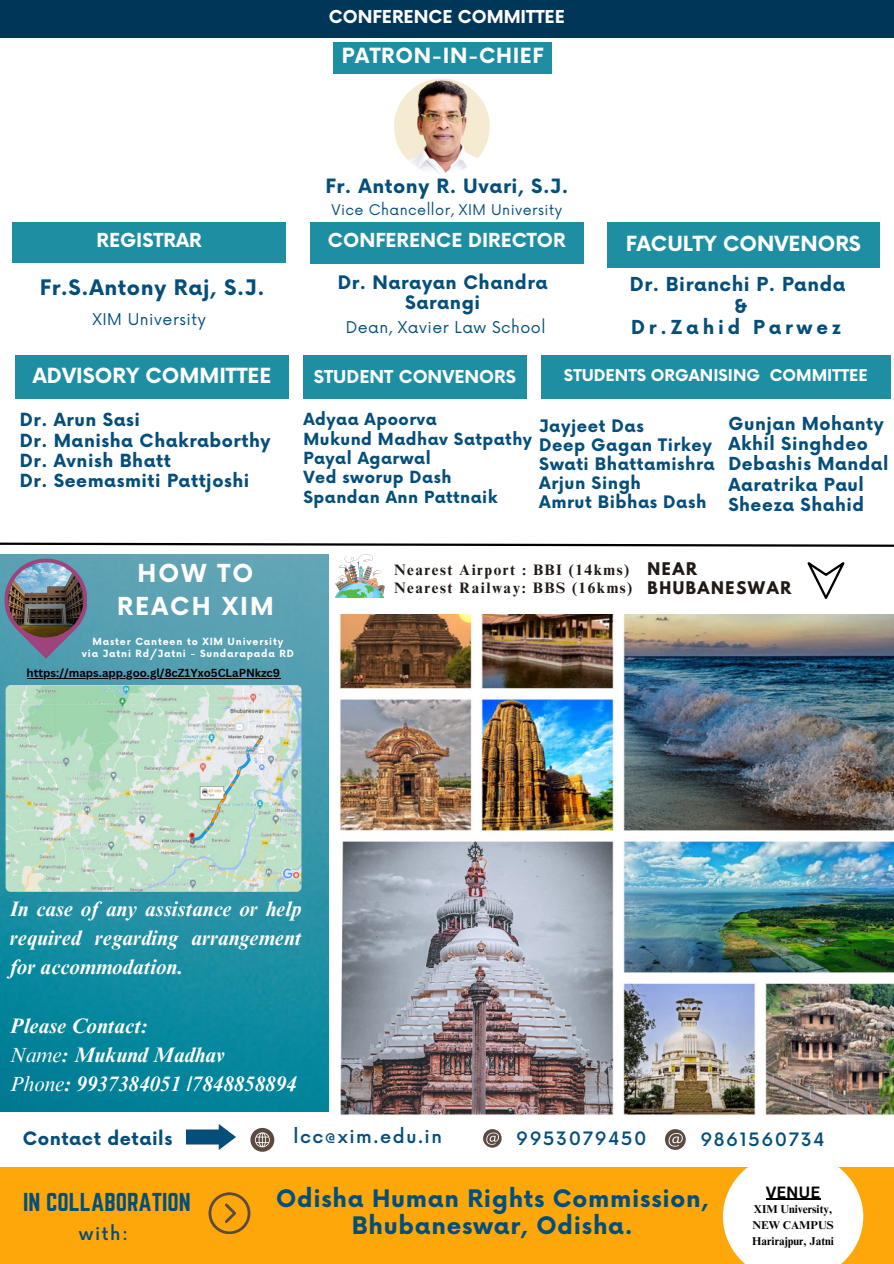
<style>
.page{position:relative;width:894px;height:1264px;background:#fff}
.page>*{position:absolute;margin:0;border:0;box-sizing:border-box;transform-origin:0 0}
.t1{font:700 24.15px/32.7px "Now";letter-spacing:.085em;color:#fff;text-align:center}
.t2{font:700 23.55px/27px "Now";letter-spacing:.03em;color:#034e7b;text-align:center}
.t3{font:22.65px "Norwester";color:#034e7b}
.t4{font:italic 700 20.85px/29.2px "Times NRMT Pro";color:#fff;text-align:justify}
.t5{font:700 20.85px "Now";letter-spacing:.03em;color:#034e7b}
.t6{font:700 20.4px "Now";color:#fefefe}
.t7{font:700 20.4px "Now";letter-spacing:.03em;color:#fff}
.t8{font:700 19.2px "Now";letter-spacing:.03em;color:#034e7b}
.t9{font:700 18.9px "Now";color:#fefefe}
.t10{font:700 18.75px "Now";letter-spacing:.03em;color:#034e7b}
.t11{font:700 18.75px "Now";letter-spacing:.2em;color:#034e7b}
.t12{font:700 18.15px/20.4px "Now";letter-spacing:.03em;color:#034e7b;text-align:center}
.t13{font:500 18px "Now";letter-spacing:.085em;color:#034e7b}
.t14{font:700 18px "Now";letter-spacing:.03em;color:#034e7b}
.t15{font:500 17.85px "Now";color:#034e7b}
.t16{font:700 17.7px "Now";letter-spacing:.03em;color:#034e7b}
.t17{font:700 17.55px "Now";letter-spacing:.03em;color:#034e7b}
.t18{font:700 17.4px "Now";color:#fefefe}
.t19{font:700 16.8px "Now";letter-spacing:.03em;color:#034e7b}
.t20{font:700 16.35px "Now";letter-spacing:.03em;color:#034e7b}
.t21{font:15.9px "Now";letter-spacing:.03em;color:#034e7b}
.t22{font:700 15.9px "Now";color:#fefefe}
.t23{font:700 15.9px "Canva Sans";color:#000}
.t24{font:700 15.45px "League Spartan";letter-spacing:.1em;color:#211915}
.t25{font:700 15.15px "Times NRMT Pro";letter-spacing:.1em;color:#211915}
.t26{font:14.4px "Now";letter-spacing:.03em;color:#034e7b}
.t27{font:700 11.4px "Canva Sans";color:#000}
.t28{font:700 11.4px "Times NRMT Pro";color:#000}
.t29{font:700 9.6px "Now";letter-spacing:.085em;color:#fff}
.s1{font-weight:400}
</style>
<div class="page">
<img style="left:0;top:554px;width:329px;height:557px">
<div style="left:0;top:1166px;width:893px;height:97px;background:#fda70b"></div>
<svg style="left:208px;top:1192px;width:42px;height:41px"></svg>
<img style="left:339px;top:614px;width:554px;height:502px">
<svg style="left:4px;top:558px;width:83px;height:100px;background:#6b7e9d"></svg>
<img style="left:8px;top:562px;width:75px;height:75px;border-radius:50%">
<img style="left:6px;top:685px;width:295px;height:206px;border-radius:5px">
<svg style="left:722px;top:1166px;width:141px;height:97px;background:#fdf4e4"></svg>
<hr style="left:765px;top:1198px;width:55px;height:1px;background:#000">
<svg style="left:250px;top:1127px;width:24px;height:24px"></svg>
<svg style="left:483px;top:1129px;width:18px;height:18px"></svg>
<img style="left:186px;top:1124px;width:49px;height:25px">
<svg style="left:665px;top:1129px;width:20px;height:20px"></svg>
<svg style="left:0;top:542px;width:893px;height:5px"></svg>
<div style="left:12px;top:222px;width:274px;height:41px;background:#1e8ea3"></div>
<div style="left:607px;top:222px;width:272px;height:45px;background:#1e8ea3"></div>
<div style="left:541px;top:355px;width:349px;height:44px;background:#1e8ea3"></div>
<div style="left:15px;top:355px;width:274px;height:44px;background:#1e8ea3"></div>
<div style="left:310px;top:222px;width:273px;height:41px;background:#1e8ea3"></div>
<img style="left:394px;top:79px;width:95px;height:95px;border-radius:50%">
<hr style="left:27px;top:677px;width:253px;height:1px;background:#000">
<div style="left:303px;top:355px;width:223px;height:44px;background:#1e8ea3"></div>
<div style="left:0;top:0;width:893px;height:38px;background:#003658"></div>
<img style="left:336px;top:555px;width:48px;height:42px">
<svg style="left:807px;top:562px;width:37px;height:37px"></svg>
<div style="left:333px;top:42px;width:219px;height:32px;background:#1e8ea3"></div>
<p class="t18" style="left:328px;top:7px;width:237px">CONFERENCE COMMITTEE</p>
<p class="t7" style="left:342px;top:44px;width:203px">PATRON-IN-CHIEF</p>
<p class="t8" style="left:325px;top:176px;width:244px">Fr. Antony R. Uvari, S.J.</p>
<p class="t26" style="left:331px;top:201px;width:232px">Vice Chancellor, XIM University</p>
<p class="t9" style="left:96px;top:230px;width:107px">REGISTRAR</p>
<p class="t6" style="left:625px;top:232px;width:236px">FACULTY CONVENORS</p>
<p class="t9" style="left:328px;top:230px;width:239px">CONFERENCE DIRECTOR</p>
<p class="t12" style="left:337px;top:273px;width:211px">Dr. Narayan Chandra<br>Sarangi</p>
<p class="t5" style="left:40px;top:277px;width:226px">Fr.S.Antony Raj, S.J.</p>
<p class="t10" style="left:629px;top:274px;width:217px">Dr. Biranchi P. Panda</p>
<p class="t10" style="left:733px;top:295px;width:15px">&amp;</p>
<p class="t11" style="left:631px;top:317px;width:211px">Dr.Zahid Parwez</p>
<p class="t21" style="left:92px;top:311px;width:115px">XIM University</p>
<p class="t21" style="left:345px;top:319px;width:201px">Dean, Xavier Law School</p>
<p class="t6" style="left:33px;top:364px;width:240px">ADVISORY COMMITTEE</p>
<p class="t22" style="left:564px;top:367px;width:305px">STUDENTS ORGANISING COMMITTEE</p>
<p class="t18" style="left:314px;top:367px;width:204px">STUDENT CONVENORS</p>
<p class="t16" style="left:20px;top:410px;width:121px">Dr. Arun Sasi</p>
<p class="t16" style="left:20px;top:430px;width:252px">Dr. Manisha Chakraborthy</p>
<p class="t16" style="left:20px;top:451px;width:152px">Dr. Avnish Bhatt</p>
<p class="t16" style="left:20px;top:471px;width:231px">Dr. Seemasmiti Pattjoshi</p>
<p class="t20" style="left:303px;top:411px;width:135px">Adyaa Apoorva</p>
<p class="t20" style="left:303px;top:430px;width:230px">Mukund Madhav Satpathy</p>
<p class="t20" style="left:303px;top:449px;width:129px">Payal Agarwal</p>
<p class="t20" style="left:303px;top:469px;width:149px">Ved sworup Dash</p>
<p class="t20" style="left:303px;top:488px;width:196px">Spandan Ann Pattnaik</p>
<p class="t19" style="left:539px;top:416px;width:106px">Jayjeet Das</p>
<p class="t19" style="left:539px;top:435px;width:174px">Deep Gagan Tirkey</p>
<p class="t19" style="left:539px;top:455px;width:177px">Swati Bhattamishra</p>
<p class="t19" style="left:539px;top:474px;width:103px">Arjun Singh</p>
<p class="t19" style="left:539px;top:493px;width:168px">Amrut Bibhas Dash</p>
<p class="t17" style="left:728px;top:414px;width:157px">Gunjan Mohanty</p>
<p class="t17" style="left:728px;top:434px;width:141px">Akhil Singhdeo</p>
<p class="t17" style="left:728px;top:454px;width:162px">Debashis Mandal</p>
<p class="t17" style="left:728px;top:475px;width:137px">Aaratrika Paul</p>
<p class="t17" style="left:728px;top:495px;width:137px">Sheeza Shahid</p>
<p class="t1" style="left:117px;top:558px;width:158px">HOW TO<br>REACH XIM</p>
<p class="t29" style="left:92px;top:636px;width:192px">Master Canteen to XIM University</p>
<p class="t29" style="left:82px;top:649px;width:213px">via Jatni Rd/Jatni - Sundarapada RD</p>
<p class="t27" style="left:27px;top:664px;width:255px">https://maps.app.goo.gl/8cZ1Yxo5CLaPNkzc9</p>
<p class="t25" style="left:394px;top:564px;width:237px">Nearest Airport : BBI (14kms)</p>
<p class="t25" style="left:394px;top:582px;width:240px">Nearest Railway: BBS (16kms)</p>
<p class="t24" style="left:647px;top:561px;width:51px">NEAR</p>
<p class="t24" style="left:647px;top:580px;width:145px">BHUBANESWAR</p>
<p class="t4" style="left:10px;top:896px;width:293px">In case of any assistance or help required regarding arrangement for accommodation.</p>
<p class="t4" style="left:10px;top:1013px;width:140px">Please Contact:</p>
<p class="t4" style="left:10px;top:1042px;width:216px"><span class="s1">Name</span>: Mukund Madhav</p>
<p class="t4" style="left:10px;top:1072px;width:288px"><span class="s1">Phone</span>: 9937384051 /7848858894</p>
<p class="t14" style="left:23px;top:1128px;width:151px">Contact details</p>
<p class="t13" style="left:293px;top:1126px;width:150px">lcc@xim.edu.in</p>
<p class="t13" style="left:700px;top:1129px;width:126px">9861560734</p>
<p class="t13" style="left:516px;top:1128px;width:132px">9953079450</p>
<p class="t3" style="left:23px;top:1187px;width:169px">IN COLLABORATION</p>
<p class="t2" style="left:276px;top:1186px;width:434px">Odisha Human Rights Commission,<br>Bhubaneswar, Odisha.</p>
<p class="t15" style="left:79px;top:1223px;width:51px">with:</p>
<p class="t23" style="left:765px;top:1180px;width:56px">VENUE</p>
<p class="t28" style="left:753px;top:1205px;width:80px">XIM University,</p>
<p class="t28" style="left:752px;top:1220px;width:83px">NEW CAMPUS</p>
<p class="t28" style="left:752px;top:1236px;width:83px">Harirajpur, Jatni</p>
</div>
